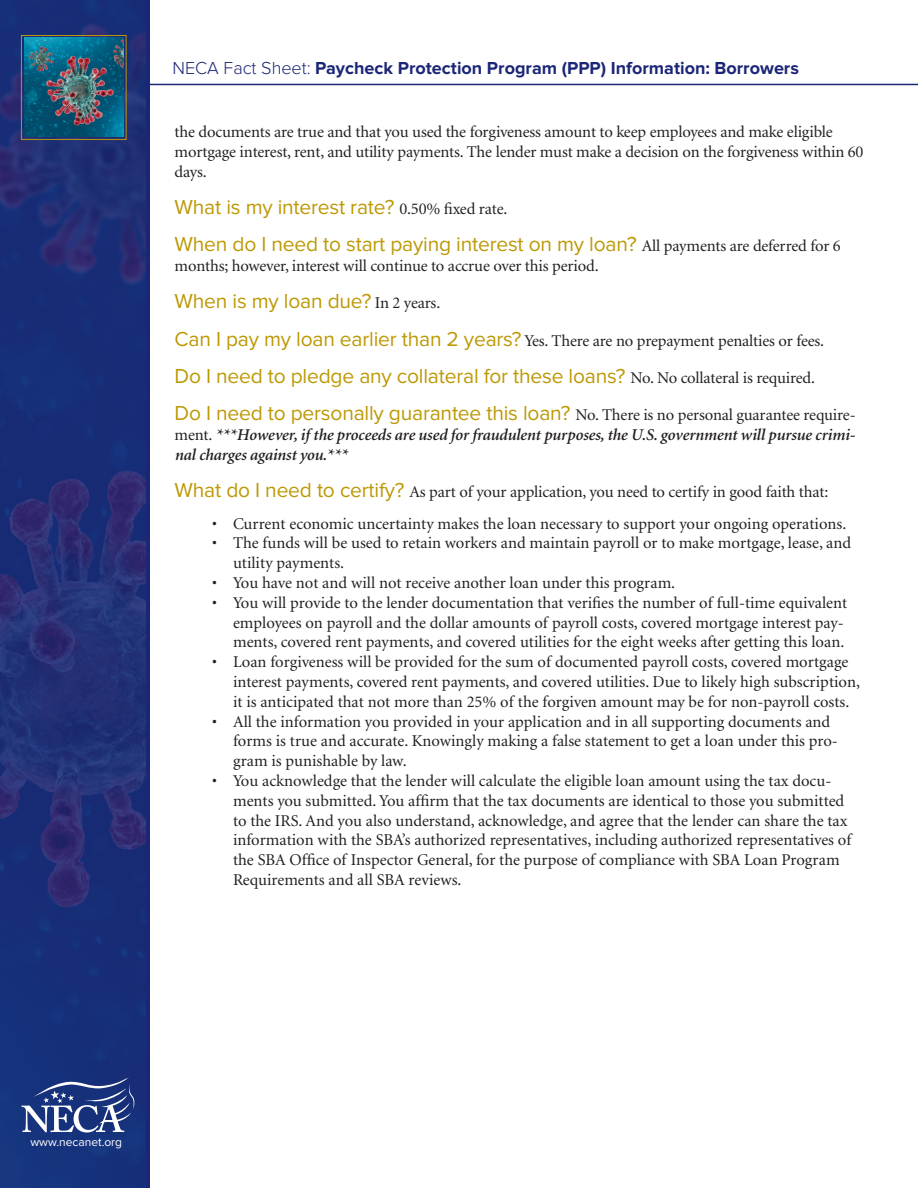
<style>
.page{position:relative;width:918px;height:1188px;background:#fff}
.page>*{position:absolute;margin:0;border:0;box-sizing:border-box;transform-origin:0 0}
.Text{font:21px "Proxima Nova";letter-spacing:-.01em;color:#bc9905}
.t1{font:700 18px "Proxima Nova";color:#1b2677}
.Bullet_Text{font:16.5px/19.8px "Minion";color:#231f20}
.Text-2{font:16.5px/19.8px "Minion";letter-spacing:-.01em;color:#231f20}
.Text-3{font:italic 600 16.5px/19.8px "Minion";letter-spacing:-.01em;color:#231f20}
.t2{font:12px "Proxima Nova";color:#fff}
.s1{font-weight:300}
.s2{font-family:"Minion";font-size:16.5px;color:#231f20}
.s3{font-family:"Proxima Nova";font-size:21px;color:#bc9905}
.s4{font-weight:400;font-style:normal}
</style>
<div class="page">
<div style="left:0;top:0;width:149px;height:1188px;background:#1b2677"></div>
<img style="left:0;top:0;width:146px;height:1188px">
<hr style="left:149px;top:84px;width:769px;height:1px;background:#1b2677">
<div style="left:21px;top:35px;width:105px;height:105px;border:1px solid #bc9905"></div>
<img style="left:24px;top:38px;width:100px;height:99px">
<svg style="left:22px;top:1077px;width:113px;height:56px"></svg>
<p class="t1" style="left:172px;top:60px;width:628px"><span class="s1">NECA Fact Sheet:</span> Paycheck Protection Program (PPP) Information: Borrowers</p>
<p class="Text-2" style="left:175px;top:123px;width:690px">the documents are true and that you used the forgiveness amount to keep employees and make eligible mortgage interest, rent, and utility payments. The lender must make a decision on the forgiveness within 60 days.</p>
<p class="Text" style="left:175px;top:198px;width:334px">What is my interest rate? <span class="s2">0.50% fixed rate.</span></p>
<p class="Text" style="left:175px;top:235px;width:668px">When do I need to start paying interest on my loan? <span class="s2">All payments are deferred for 6</span></p>
<p class="Text-2" style="left:175px;top:257px;width:426px">months; however, interest will continue to accrue over this period.</p>
<p class="Text" style="left:175px;top:292px;width:267px">When is my loan due? <span class="s2">In 2 years.</span></p>
<p class="Text-2" style="left:175px;top:331px;width:651px"><span class="s3">Can I pay my loan earlier than 2 years?</span> Yes. There are no prepayment penalties or fees.</p>
<p class="Text" style="left:175px;top:366px;width:642px">Do I need to pledge any collateral for these loans? <span class="s2">No. No collateral is required.</span></p>
<p class="Text" style="left:175px;top:403px;width:683px">Do I need to personally guarantee this loan? <span class="s2">No. There is no personal guarantee require-</span></p>
<p class="Text-3" style="left:175px;top:425px;width:682px"><span class="s4">ment.</span> ***However, if the proceeds are used for fraudulent purposes, the U.S. government will pursue crimi&shy;nal charges against you.***</p>
<p class="Text-2" style="left:175px;top:482px;width:655px"><span class="s3">What do I need to certify?</span> As part of your application, you need to certify in good faith that:</p>
<p class="Bullet_Text" style="left:212px;top:514px;width:636px">• Current economic uncertainty makes the loan necessary to support your ongoing operations.</p>
<p class="Bullet_Text" style="left:233px;top:534px;width:620px;text-indent:-21px">• The funds will be used to retain workers and maintain payroll or to make mortgage, lease, and utility payments.</p>
<p class="Bullet_Text" style="left:212px;top:573px;width:465px">• You have not and will not receive another loan under this program.</p>
<p class="Bullet_Text" style="left:233px;top:593px;width:616px;text-indent:-21px">• You will provide to the lender documentation that verifies the number of full-time equivalent employees on payroll and the dollar amounts of payroll costs, covered mortgage interest pay&shy;ments, covered rent payments, and covered utilities for the eight weeks after getting this loan.</p>
<p class="Bullet_Text" style="left:233px;top:653px;width:628px;text-indent:-21px">• Loan forgiveness will be provided for the sum of documented payroll costs, covered mortgage interest payments, covered rent payments, and covered utilities. Due to likely high subscription, it is anticipated that not more than 25% of the forgiven amount may be for non-payroll costs.</p>
<p class="Bullet_Text" style="left:233px;top:712px;width:606px;text-indent:-21px">• All the information you provided in your application and in all supporting documents and forms is true and accurate. Knowingly making a false statement to get a loan under this pro&shy;gram is punishable by law.</p>
<p class="Bullet_Text" style="left:233px;top:771px;width:620px;text-indent:-21px">• You acknowledge that the lender will calculate the eligible loan amount using the tax docu&shy;ments you submitted. You affirm that the tax documents are identical to those you submitted to the IRS. And you also understand, acknowledge, and agree that the lender can share the tax information with the SBA’s authorized representatives, including authorized representatives of the SBA Office of Inspector General, for the purpose of compliance with SBA Loan Program Requirements and all SBA reviews.</p>
<p class="t2" style="left:31px;top:1137px;width:93px">www.necanet.org</p>
</div>
